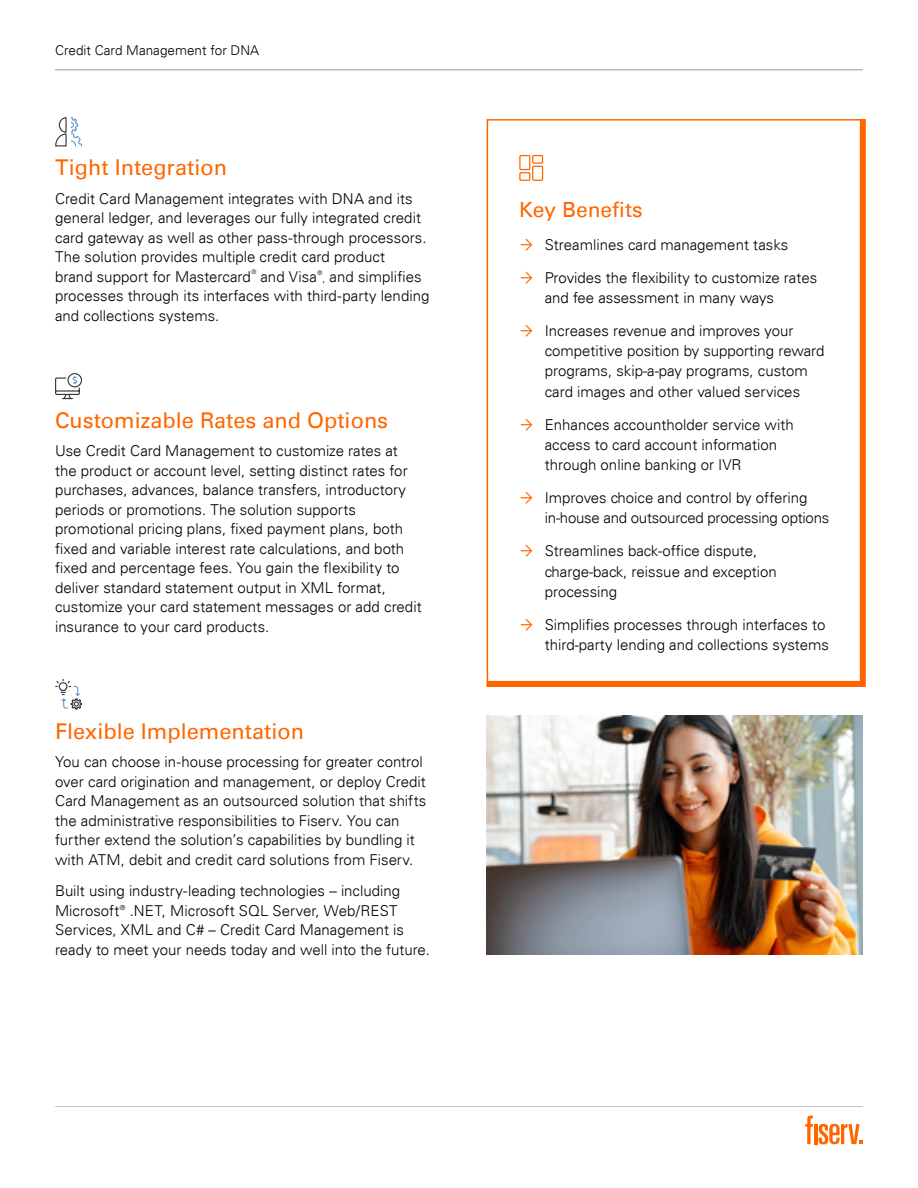
<style>
.page{position:relative;width:918px;height:1188px;background:#fff}
.page>*{position:absolute;margin:0;border:0;box-sizing:border-box;transform-origin:0 0}
.t1{font:21.75px "Univers For Fiserv 55";color:#f60}
.t2{font:21px "Univers For Fiserv 55";color:#f60}
.t3{font:300 15px/19.5px "Univers For Fiserv 45";color:#000}
.t4{font:300 13.5px "Univers For Fiserv 45";color:#000}
.t5{font:300 6.15px "Univers For Fiserv 45";color:#000}
.s1{font-size:10.5px}
</style>
<div class="page">
<hr style="left:55px;top:1106px;width:808px;height:1px;background:#c2c2c2">
<hr style="left:55px;top:70px;width:808px;height:1px;background:#999">
<svg style="left:805px;top:1115px;width:8px;height:29px"></svg>
<hr style="left:814px;top:1124px;width:3px;height:20px;background:#f60">
<svg style="left:819px;top:1124px;width:44px;height:20px"></svg>
<svg style="left:486px;top:119px;width:380px;height:568px"></svg>
<svg style="left:519px;top:154px;width:25px;height:28px"></svg>
<svg style="left:55px;top:373px;width:27px;height:27px"></svg>
<svg style="left:55px;top:117px;width:28px;height:30px"></svg>
<svg style="left:55px;top:678px;width:28px;height:32px"></svg>
<img style="left:487px;top:716px;width:376px;height:239px">
<svg style="left:521px;top:238px;width:12px;height:12px"></svg>
<svg style="left:521px;top:271px;width:12px;height:12px"></svg>
<svg style="left:521px;top:324px;width:12px;height:13px"></svg>
<svg style="left:521px;top:418px;width:12px;height:12px"></svg>
<svg style="left:521px;top:492px;width:12px;height:12px"></svg>
<svg style="left:521px;top:545px;width:12px;height:12px"></svg>
<svg style="left:521px;top:618px;width:12px;height:13px"></svg>
<p class="t4" style="left:55px;top:42px;width:206px">Credit Card Management for DNA</p>
<h1 class="t1" style="left:55px;top:155px;width:174px">Tight Integration</h1>
<p class="t3" style="left:55px;top:189px;width:373px">Credit Card Management integrates with DNA and its general ledger, and leverages our fully integrated credit card gateway as well as other pass-through processors.<br>The solution provides multiple credit card product brand support for Mastercard</p>
<p class="t5" style="left:251px;top:268px;width:6px">®</p>
<p class="t3" style="left:261px;top:267px;width:163px">and Visa <span class="s1">,</span> and simplifies</p>
<p class="t5" style="left:317px;top:269px;width:6px">®</p>
<p class="t3" style="left:55px;top:286px;width:376px">processes through its interfaces with third-party lending and collections systems.</p>
<h1 class="t1" style="left:55px;top:407px;width:335px">Customizable Rates and Options</h1>
<p class="t3" style="left:55px;top:441px;width:368px">Use Credit Card Management to customize rates at the product or account level, setting distinct rates for purchases, advances, balance transfers, introductory periods or promotions. The solution supports promotional pricing plans, fixed payment plans, both fixed and variable interest rate calculations, and both fixed and percentage fees. You gain the flexibility to deliver standard statement output in XML format, customize your card statement messages or add credit insurance to your card products.</p>
<h1 class="t1" style="left:55px;top:718px;width:250px">Flexible Implementation</h1>
<p class="t3" style="left:55px;top:752px;width:373px">You can choose in-house processing for greater control over card origination and management, or deploy Credit Card Management as an outsourced solution that shifts the administrative responsibilities to Fiserv. You can further extend the solution’s capabilities by bundling it with ATM, debit and credit card solutions from Fiserv.</p>
<p class="t3" style="left:55px;top:881px;width:376px">Built using industry-leading technologies – including Microsoft<sup>®</sup> .NET, Microsoft SQL Server, Web/REST Services, XML and C# – Credit Card Management is ready to meet your needs today and well into the future.</p>
<h2 class="t2" style="left:519px;top:197px;width:125px">Key Benefits</h2>
<p class="t3" style="left:545px;top:234px;width:245px">Streamlines card management tasks</p>
<p class="t3" style="left:545px;top:267px;width:274px;line-height:20.2px">Provides the flexibility to customize rates and fee assessment in many ways</p>
<p class="t3" style="left:545px;top:320px;width:281px;line-height:20.2px">Increases revenue and improves your competitive position by supporting reward programs, skip-a-pay programs, custom card images and other valued services</p>
<p class="t3" style="left:545px;top:414px;width:250px;line-height:20.2px">Enhances accountholder service with access to card account information through online banking or IVR</p>
<p class="t3" style="left:545px;top:488px;width:286px;line-height:20.2px">Improves choice and control by offering in-house and outsourced processing options</p>
<p class="t3" style="left:545px;top:541px;width:234px;line-height:20.2px">Streamlines back-office dispute, charge-back, reissue and exception processing</p>
<p class="t3" style="left:545px;top:614px;width:286px;line-height:20.2px">Simplifies processes through interfaces to third-party lending and collections systems</p>
</div>
